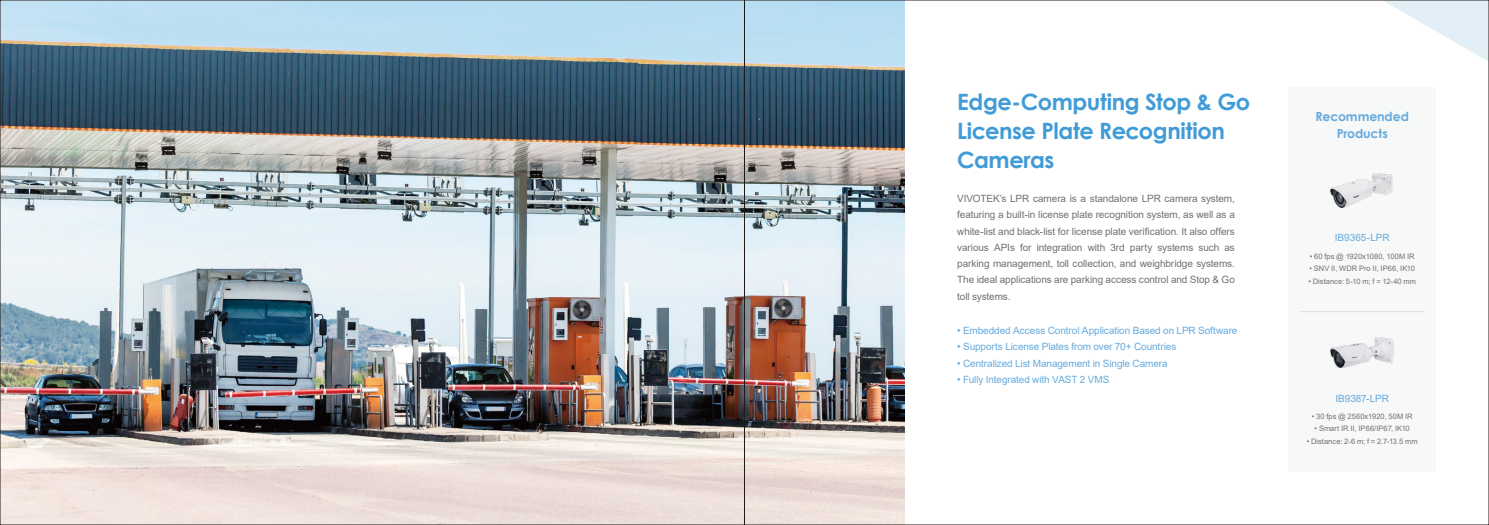
<style>
.page{position:relative;width:1489px;height:525px;background:#fff}
.page>*{position:absolute;margin:0;border:0;box-sizing:border-box;transform-origin:0 0}
.t1{font:700 22.5px/28.8px "Century Gothic";letter-spacing:-.02em;color:#409bd6}
.t2{font:700 12.5px/16.2px "Century Gothic";letter-spacing:-.01em;color:#65aadd;text-align:center}
.t3{font:10px/16.2px "Arial";letter-spacing:-.01em;color:#727171;text-align:justify}
.t4{font:10px "Arial";letter-spacing:-.01em;color:#65aadd}
.t5{font:7.5px "Arial";letter-spacing:.005em;color:#727171}
</style>
<div class="page">
<div style="left:1288px;top:87px;width:147px;height:384px;background:#f7f8f8"></div>
<img style="left:2px;top:2px;width:902px;height:520px">
<hr style="left:1299px;top:311px;width:125px;height:1px;background:#dcdddd">
<img style="left:1330px;top:337px;width:63px;height:30px">
<img style="left:1330px;top:173px;width:63px;height:34px">
<svg style="left:1386px;top:2px;width:100px;height:58px"></svg>
<h1 class="t1" style="left:957px;top:87px;width:294px">Edge-Computing Stop &amp; Go<br>License Plate Recognition<br>Cameras</h1>
<p class="t3" style="left:957px;top:190px;width:279px">VIVOTEK’s LPR camera is a standalone LPR camera system, featuring a built-in license plate recognition system, as well as a white-list and black-list for license plate verification. It also offers various APIs for integration with 3rd party systems such as parking management, toll collection, and weighbridge systems.<br>The ideal applications are parking access control and Stop &amp; Go toll systems.</p>
<p class="t4" style="left:957px;top:323px;width:282px">• Embedded Access Control Application Based on LPR Software</p>
<p class="t4" style="left:957px;top:340px;width:221px">• Supports License Plates from over 70+ Countries</p>
<p class="t4" style="left:957px;top:356px;width:212px">• Centralized List Management in Single Camera</p>
<p class="t4" style="left:957px;top:372px;width:154px">• Fully Integrated with VAST 2 VMS</p>
<p class="t2" style="left:1315px;top:108px;width:95px">Recommended<br>Products</p>
<p class="t4" style="left:1334px;top:231px;width:56px">IB9365-LPR</p>
<p class="t5" style="left:1309px;top:251px;width:106px">• 60 fps @ 1920x1080, 100M IR</p>
<p class="t5" style="left:1309px;top:263px;width:107px">• SNV II, WDR Pro II, IP66, IK10</p>
<p class="t5" style="left:1308px;top:276px;width:109px">• Distance: 5-10 m; f = 12-40 mm</p>
<p class="t4" style="left:1335px;top:391px;width:55px">IB9387-LPR</p>
<p class="t5" style="left:1311px;top:410px;width:102px">• 30 fps @ 2560x1920, 50M IR</p>
<p class="t5" style="left:1314px;top:423px;width:97px">• Smart IR II, IP66/IP67, IK10</p>
<p class="t5" style="left:1306px;top:435px;width:112px">• Distance: 2-6 m; f = 2.7-13.5 mm</p>
</div>
